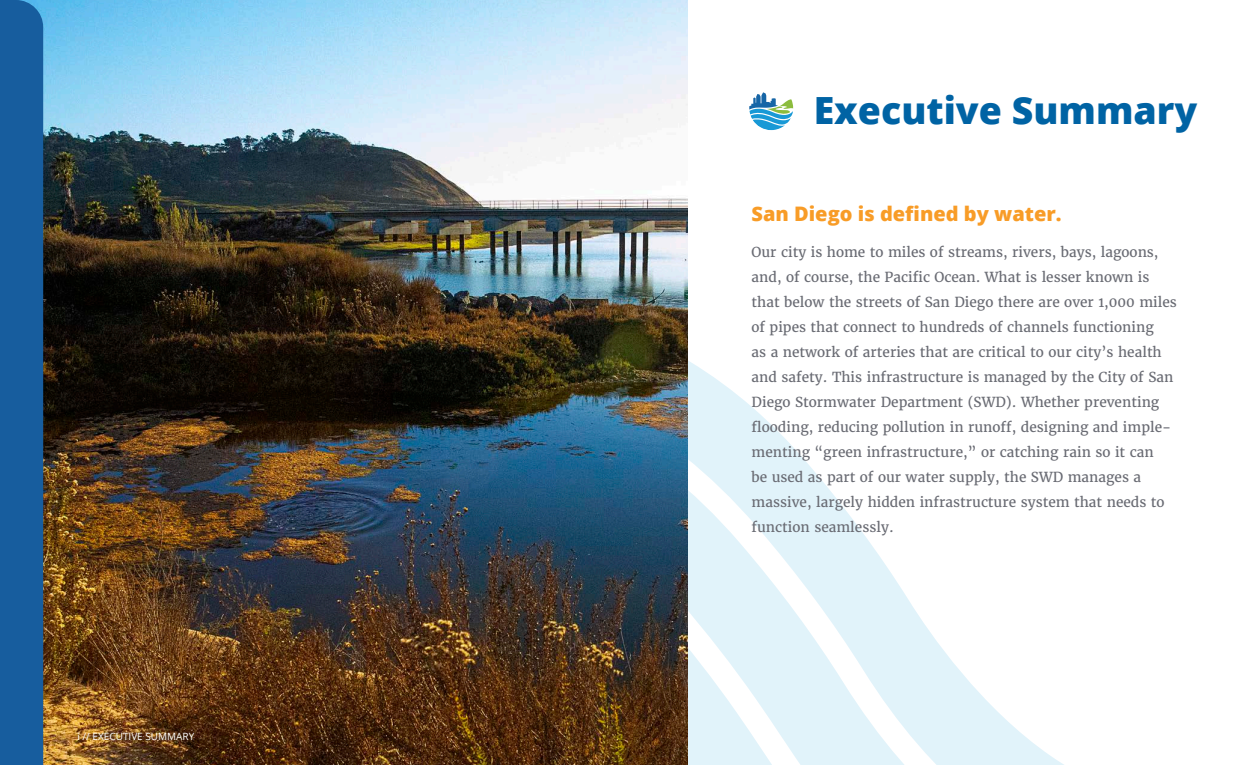
<style>
.page{position:relative;width:1260px;height:765px;background:#fff}
.page>*{position:absolute;margin:0;border:0;box-sizing:border-box;transform-origin:0 0}
.Headline_01_-_Sectio{font:800 37.5px "Open Sans";color:#0063a4}
.sub-Headline_02{font:800 20px "Open Sans";color:#f89c27}
.Paragraph{font:13.75px/25px "Merriweather";color:#696b73}
.Footer_Left{font:10px "Open Sans";color:#fff}
</style>
<div class="page">
<svg style="left:688px;top:361px;width:52px;height:36px;fill:#e1f3fa"></svg>
<svg style="left:688px;top:397px;width:376px;height:368px"></svg>
<img style="left:43px;top:0;width:645px;height:765px">
<svg style="left:749px;top:92px;width:45px;height:39px"></svg>
<div style="left:0;top:0;width:43px;height:765px;background:#175d9e"></div>
<p class="Footer_Left" style="left:77px;top:730px;width:118px">i // EXECUTIVE SUMMARY</p>
<p class="Headline_01_-_Sectio" style="left:814px;top:82px;width:385px">Executive Summary</p>
<p class="sub-Headline_02" style="left:752px;top:198px;width:311px">San Diego is defined by water.</p>
<p class="Paragraph" style="left:752px;top:240px;width:427px">Our city is home to miles of streams, rivers, bays, lagoons, and, of course, the Pacific Ocean. What is lesser known is that below the streets of San Diego there are over 1,000 miles of pipes that connect to hundreds of channels functioning<br>as a network of arteries that are critical to our city’s health and safety. This infrastructure is managed by the City of San Diego Stormwater Department (SWD). Whether preventing flooding, reducing pollution in runoff, designing and imple&shy;menting “green infrastructure,” or catching rain so it can<br>be used as part of our water supply, the SWD manages a massive, largely hidden infrastructure system that needs to function seamlessly.</p>
</div>
